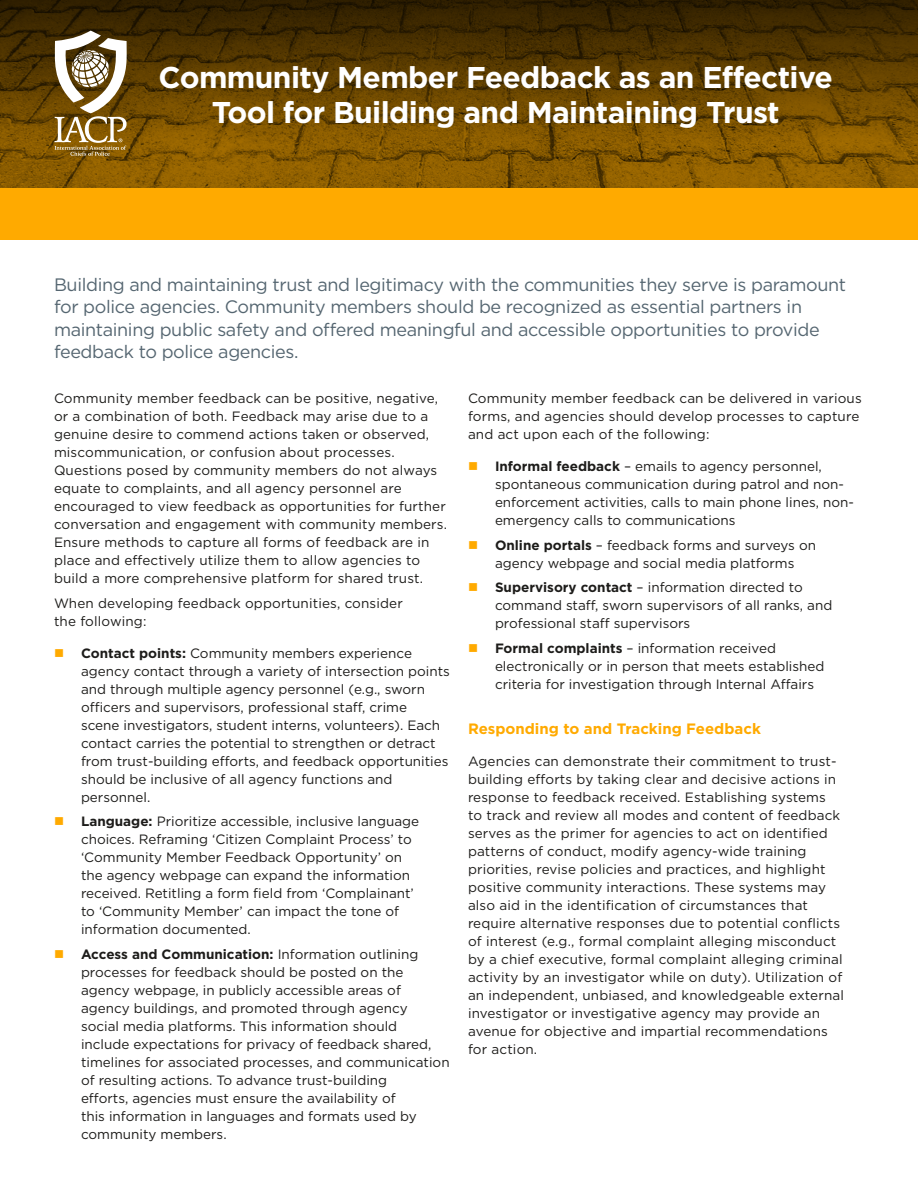
<style>
.page{position:relative;width:918px;height:1188px;background:#fff}
.page>*{position:absolute;margin:0;border:0;box-sizing:border-box;transform-origin:0 0}
.t1{font:700 30px/34.5px "Gotham";letter-spacing:-.02em;color:#fff;text-align:center}
.Intro_Para{font:18px/22.5px "Gotham";letter-spacing:-.02em;color:#556671}
.gold_Subhead{font:700 15px "Gotham";color:#fa0}
.Body{font:13.5px/18px "Gotham";color:#1d1c1a}
.s1{color:#fa0}
.s2{font-weight:700}
</style>
<div class="page">
<div style="left:0;top:187px;width:918px;height:51px;background:#fa0"></div>
<img style="left:0;top:143px;width:918px;height:44px">
<svg style="left:0;top:0;width:918px;height:143px;background:#573a00"></svg>
<svg style="left:54px;top:31px;width:73px;height:125px"></svg>
<h1 class="t1" style="left:158px;top:60px;width:676px">Community Member Feedback as an Effective<br>Tool for Building and Maintaining Trust</h1>
<p class="Intro_Para" style="left:54px;top:273px;width:794px">Building and maintaining trust and legitimacy with the communities they serve is paramount for police agencies. Community members should be recognized as essential partners in maintaining public safety and offered meaningful and accessible opportunities to provide feedback to police agencies.</p>
<p class="Body" style="left:54px;top:389px;width:395px">Community member feedback can be positive, negative, or a combination of both. Feedback may arise due to a genuine desire to commend actions taken or observed, miscommunication, or confusion about processes.<br>Questions posed by community members do not always equate to complaints, and all agency personnel are encouraged to view feedback as opportunities for further conversation and engagement with community members.<br>Ensure methods to capture all forms of feedback are in place and effectively utilize them to allow agencies to build a more comprehensive platform for shared trust.</p>
<p class="Body" style="left:54px;top:594px;width:350px">When developing feedback opportunities, consider the following:</p>
<p class="Body" style="left:81px;top:644px;width:371px;text-indent:-27px"><span class="s1">■</span> <span class="s2">Contact points:</span> Community members experience agency contact through a variety of intersection points and through multiple agency personnel (e.g., sworn officers and supervisors, professional staff, crime<br>scene investigators, student interns, volunteers). Each contact carries the potential to strengthen or detract from trust-building efforts, and feedback opportunities should be inclusive of all agency functions and personnel.</p>
<p class="Body" style="left:81px;top:812px;width:340px;text-indent:-27px"><span class="s1">■</span> <span class="s2">Language:</span> Prioritize accessible, inclusive language choices. Reframing ‘Citizen Complaint Process’ to ‘Community Member Feedback Opportunity’ on the agency webpage can expand the information received. Retitling a form field from ‘Complainant’ to ‘Community Member’ can impact the tone of information documented.</p>
<p class="Body" style="left:81px;top:945px;width:370px;text-indent:-27px"><span class="s1">■</span> <span class="s2">Access and Communication:</span> Information outlining processes for feedback should be posted on the agency webpage, in publicly accessible areas of agency buildings, and promoted through agency<br>social media platforms. This information should<br>include expectations for privacy of feedback shared, timelines for associated processes, and communication of resulting actions. To advance trust-building<br>efforts, agencies must ensure the availability of<br>this information in languages and formats used by community members.</p>
<p class="Body" style="left:468px;top:389px;width:395px">Community member feedback can be delivered in various forms, and agencies should develop processes to capture and act upon each of the following:</p>
<p class="Body" style="left:495px;top:457px;width:360px;text-indent:-27px"><span class="s1">■</span> <span class="s2">Informal feedback</span> – emails to agency personnel, spontaneous communication during patrol and non&shy;enforcement activities, calls to main phone lines, non&shy;emergency calls to communications</p>
<p class="Body" style="left:468px;top:536px;width:350px;text-align:center"><span class="s1">■</span> <span class="s2">Online portals</span> – feedback forms and surveys on agency webpage and social media platforms</p>
<p class="Body" style="left:495px;top:578px;width:339px;text-indent:-27px"><span class="s1">■</span> <span class="s2">Supervisory contact</span> – information directed to command staff, sworn supervisors of all ranks, and professional staff supervisors</p>
<p class="Body" style="left:495px;top:639px;width:331px;text-indent:-27px"><span class="s1">■</span> <span class="s2">Formal complaints</span> – information received electronically or in person that meets established criteria for investigation through Internal Affairs</p>
<p class="gold_Subhead" style="left:468px;top:720px;width:294px">Responding to and Tracking Feedback</p>
<p class="Body" style="left:468px;top:752px;width:377px">Agencies can demonstrate their commitment to trust&shy;building efforts by taking clear and decisive actions in response to feedback received. Establishing systems<br>to track and review all modes and content of feedback serves as the primer for agencies to act on identified patterns of conduct, modify agency-wide training priorities, revise policies and practices, and highlight positive community interactions. These systems may also aid in the identification of circumstances that require alternative responses due to potential conflicts of interest (e.g., formal complaint alleging misconduct by a chief executive, formal complaint alleging criminal activity by an investigator while on duty). Utilization of an independent, unbiased, and knowledgeable external investigator or investigative agency may provide an avenue for objective and impartial recommendations for action.</p>
</div>
